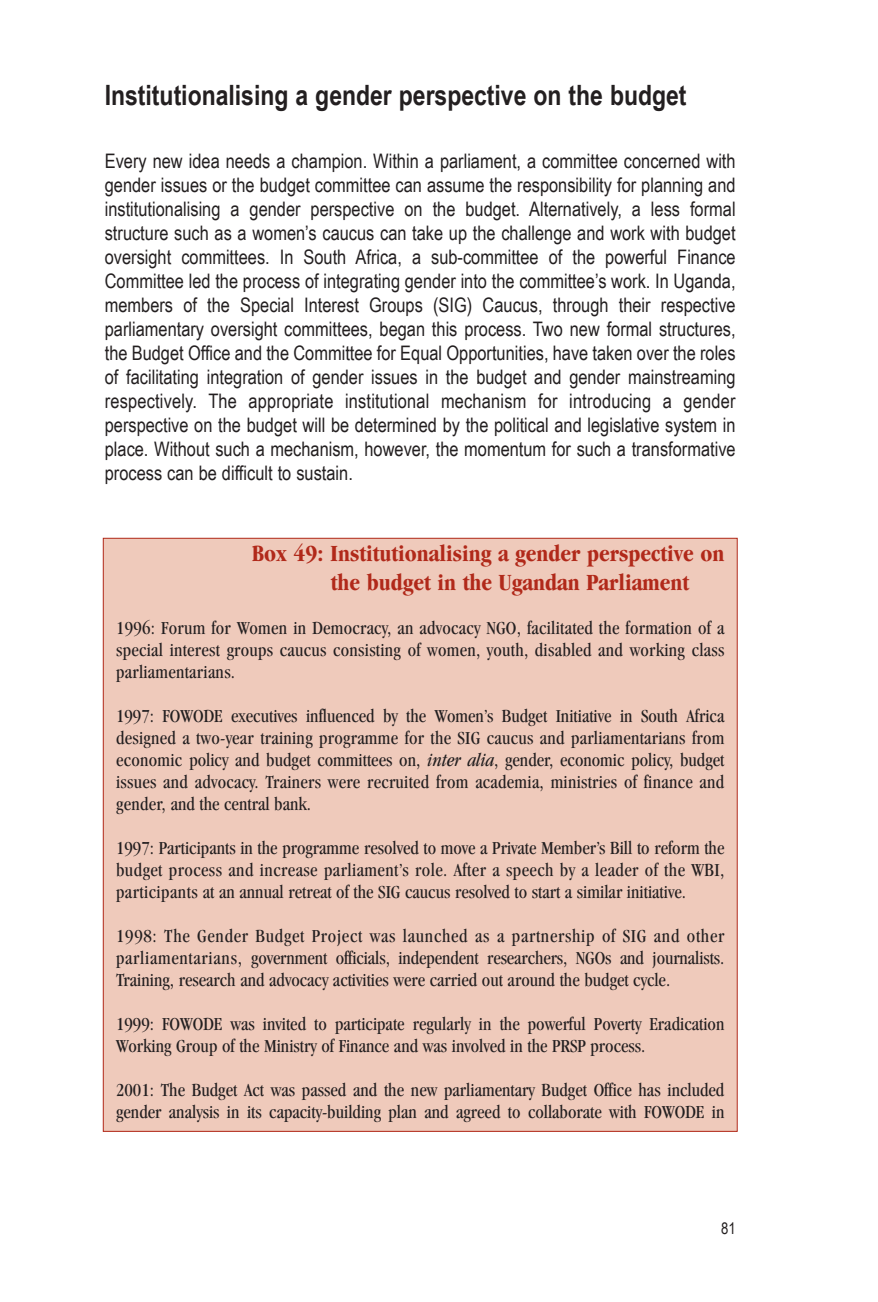
<style>
.page{position:relative;width:878px;height:1302px;background:#fff}
.page>*{position:absolute;margin:0;border:0;box-sizing:border-box;transform-origin:0 0}
.t1{font:700 28px "Arial Narrow";color:#231f20}
.t2{font:700 condensed 24px/28.8px "Garamond";color:#b1291a}
.t3{font:20px/24px "Arial Narrow";color:#231f20;text-align:justify}
.t4{font:condensed 19px/22px "Garamond";color:#231f20;text-align:justify}
.t5{font:16px "Arial Narrow";color:#231f20}
.s1{font-style:italic}
</style>
<div class="page">
<div style="left:102px;top:537px;width:636px;height:595px;background:#efcabb"></div>
<h1 class="t1" style="left:105px;top:79px;width:583px">Institutionalising a gender perspective on the budget</h1>
<p class="t3" style="left:105px;top:149px;width:632px">Every new idea needs a champion. Within a parliament, a committee concerned with gender issues or the budget committee can assume the responsibility for planning and institutionalising a gender perspective on the budget. Alternatively, a less formal structure such as a women’s caucus can take up the challenge and work with budget oversight committees. In South Africa, a sub-committee of the powerful Finance Committee led the process of integrating gender into the committee’s work. In Uganda, members of the Special Interest Groups (SIG) Caucus, through their respective parliamentary oversight committees, began this process. Two new formal structures, the Budget Office and the Committee for Equal Opportunities, have taken over the roles of facilitating integration of gender issues in the budget and gender mainstreaming respectively. The appropriate institutional mechanism for introducing a gender perspective on the budget will be determined by the political and legislative system in place. Without such a mechanism, however, the momentum for such a transformative process can be difficult to sustain.</p>
<p class="t2" style="left:331px;top:541px;width:395px;text-indent:-79px">Box 49: Institutionalising a gender perspective on the budget in the Ugandan Parliament</p>
<p class="t4" style="left:116px;top:618px;width:610px">1996: Forum for Women in Democracy, an advocacy NGO, facilitated the formation of a special interest groups caucus consisting of women, youth, disabled and working class parliamentarians.</p>
<p class="t4" style="left:116px;top:706px;width:610px">1997: FOWODE executives influenced by the Women’s Budget Initiative in South Africa designed a two-year training programme for the SIG caucus and parliamentarians from economic policy and budget committees on, <span class="s1">inter alia</span>, gender, economic policy, budget issues and advocacy. Trainers were recruited from academia, ministries of finance and gender, and the central bank.</p>
<p class="t4" style="left:116px;top:838px;width:610px">1997: Participants in the programme resolved to move a Private Member’s Bill to reform the budget process and increase parliament’s role. After a speech by a leader of the WBI, participants at an annual retreat of the SIG caucus resolved to start a similar initiative.</p>
<p class="t4" style="left:116px;top:926px;width:610px">1998: The Gender Budget Project was launched as a partnership of SIG and other parliamentarians, government officials, independent researchers, NGOs and journalists.<br>Training, research and advocacy activities were carried out around the budget cycle.</p>
<p class="t4" style="left:116px;top:1014px;width:610px">1999: FOWODE was invited to participate regularly in the powerful Poverty Eradication<br>Working Group of the Ministry of Finance and was involved in the PRSP process.</p>
<p class="t4" style="left:116px;top:1080px;width:610px">2001: The Budget Act was passed and the new parliamentary Budget Office has included gender analysis in its capacity-building plan and agreed to collaborate with FOWODE in</p>
<p class="t5" style="left:721px;top:1219px;width:16px">81</p>
</div>
